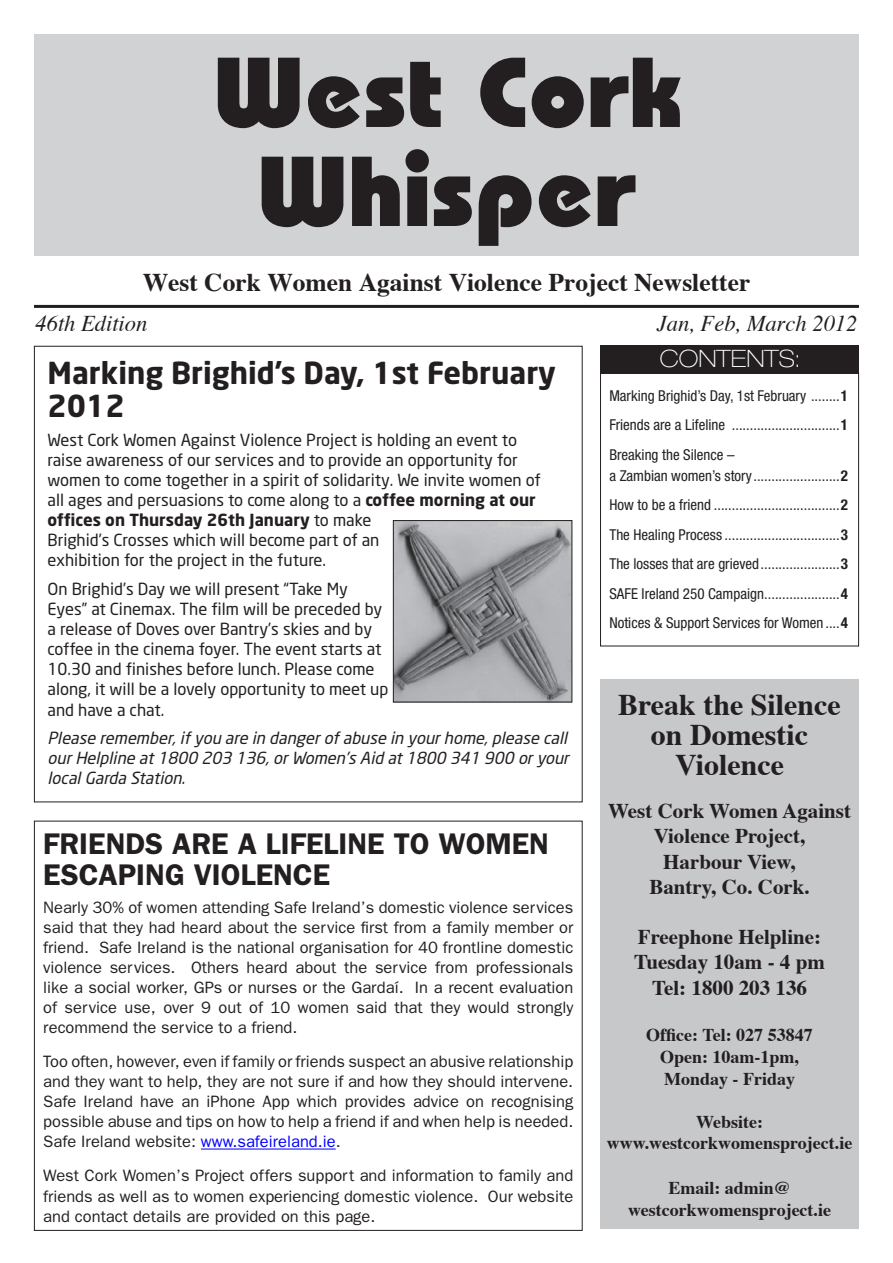
<style>
.page{position:relative;width:893px;height:1263px;background:#fff}
.page>*{position:absolute;margin:0;border:0;box-sizing:border-box;transform-origin:0 0}
.t1{font:800 99px "Bauhaus";color:#231f20}
.t2{font:600 30px/30.5px "Franklin Gothic";color:#231f20}
.t3{font:700 30px/33px "Neo Sans";color:#231f20}
.t4{font:700 30px/30px "Times";color:#231f20;text-align:center}
.t5{font:700 25.5px "Times";color:#231f20}
.t6{font:100 expanded 24px "Helvetica Neue";color:#fff}
.t7{font:italic 22.5px "Times";color:#231f20}
.t8{font:700 21px/25.2px "Times";color:#231f20;text-align:center}
.t9{font:700 18px/21.6px "Times";color:#231f20;text-align:center}
.t10{font:16.5px/20px "Franklin Gothic";color:#231f20;text-align:justify}
.t11{font:16.5px/20.1px "Neo Sans";color:#231f20}
.t12{font:italic 16.5px/20.1px "Neo Sans";color:#231f20;text-align:justify}
.t13{font:condensed 15px/21px "Helvetica Neue";color:#231f20}
.s1{font-weight:700}
.s2{color:#00f}
</style>
<div class="page">
<div style="left:34px;top:34px;width:825px;height:222px;background:#d1d2d4"></div>
<hr style="left:34px;top:305px;width:825px;height:3px;background:#231f20">
<div style="left:600px;top:373px;width:259px;height:273px;border:1px solid #231f20"></div>
<div style="left:600px;top:679px;width:259px;height:550px;background:#c7c8ca"></div>
<div style="left:600px;top:345px;width:259px;height:28px;background:#231f20"></div>
<hr style="left:201px;top:1148px;width:135px;height:1px;background:#00f">
<img style="left:395px;top:522px;width:175px;height:178px">
<div style="left:393px;top:520px;width:179px;height:182px;border:1px solid #231f20"></div>
<p class="t1" style="left:213px;top:34px;width:473px">West Cork</p>
<p class="t1" style="left:257px;top:133px;width:381px">Whisper</p>
<p class="t5" style="left:143px;top:265px;width:609px">West Cork Women Against Violence Project Newsletter</p>
<p class="t7" style="left:36px;top:310px;width:113px">46th Edition</p>
<p class="t7" style="left:657px;top:310px;width:202px">Jan, Feb, March 2012</p>
<p class="t3" style="left:48px;top:356px;width:510px">Marking Brighid’s Day, 1st February<br>2012</p>
<p class="t11" style="left:48px;top:429px;width:495px">West Cork Women Against Violence Project is holding an event to raise awareness of our services and to provide an opportunity for women to come together in a spirit of solidarity. We invite women of all ages and persuasions to come along to a <span class="s1">coffee morning at our offices on Thursday 26th January</span> to make<br>Brighid’s Crosses which will become part of an<br>exhibition for the project in the future.</p>
<p class="t11" style="left:48px;top:579px;width:342px">On Brighid’s Day we will present “Take My Eyes” at Cinemax. The film will be preceded by a release of Doves over Bantry’s skies and by coffee in the cinema foyer. The event starts at 10.30 and finishes before lunch. Please come along, it will be a lovely opportunity to meet up and have a chat.</p>
<p class="t12" style="left:48px;top:728px;width:527px">Please remember,ifyou are in dangerofabuse in yourhome,please call ourHelpline at1800 203 136,orWomen’sAid at1800 341 900 oryour localGarda Station.</p>
<p class="t6" style="left:660px;top:344px;width:142px">CONTENTS:</p>
<p class="t13" style="left:609px;top:385px;width:240px">Marking Brighid’s Day, 1st February ........<span class="s1">1</span></p>
<p class="t13" style="left:609px;top:414px;width:240px">Friends are a Lifeline ..............................<span class="s1">1</span></p>
<p class="t13" style="left:609px;top:444px;width:240px">Breaking the Silence –<br>a Zambian women’s story........................<span class="s1">2</span></p>
<p class="t13" style="left:609px;top:494px;width:240px">How to be a friend ...................................<span class="s1">2</span></p>
<p class="t13" style="left:609px;top:524px;width:240px">The Healing Process ................................<span class="s1">3</span></p>
<p class="t13" style="left:609px;top:553px;width:240px">The losses that are grieved......................<span class="s1">3</span></p>
<p class="t13" style="left:609px;top:583px;width:240px">SAFE Ireland 250 Campaign.....................<span class="s1">4</span></p>
<p class="t13" style="left:609px;top:613px;width:240px">Notices &amp; Support Services for Women ....<span class="s1">4</span></p>
<p class="t4" style="left:618px;top:691px;width:224px">Break the Silence on Domestic<br>Violence</p>
<p class="t8" style="left:608px;top:799px;width:244px">West Cork Women Against<br>Violence Project,</p>
<p class="t8" style="left:663px;top:850px;width:134px">Harbour View,</p>
<p class="t8" style="left:649px;top:875px;width:162px">Bantry, Co. Cork.</p>
<p class="t8" style="left:638px;top:925px;width:185px">Freephone Helpline:</p>
<p class="t8" style="left:634px;top:950px;width:192px">Tuesday 10am - 4 pm</p>
<p class="t8" style="left:652px;top:976px;width:156px">Tel: 1800 203 136</p>
<p class="t9" style="left:646px;top:1025px;width:168px">Office: Tel: 027 53847</p>
<p class="t9" style="left:660px;top:1047px;width:140px">Open: 10am-1pm,</p>
<p class="t9" style="left:664px;top:1068px;width:133px">Monday - Friday</p>
<p class="t9" style="left:696px;top:1112px;width:68px">Website:</p>
<p class="t9" style="left:607px;top:1133px;width:247px">www.westcorkwomensproject.ie</p>
<p class="t9" style="left:628px;top:1178px;width:205px">Email: admin@ westcorkwomensproject.ie</p>
<p class="t2" style="left:43px;top:828px;width:507px">FRIENDS ARE A LIFELINE TO WOMEN<br>ESCAPING VIOLENCE</p>
<p class="t10" style="left:43px;top:897px;width:532px">Nearly 30% of women attending Safe Ireland’s domestic violence services said that they had heard about the service first from a family member or friend. Safe Ireland is the national organisation for 40 frontline domestic violence services. Others heard about the service from professionals like a social worker, GPs or nurses or the Gardaí. In a recent evaluation of service use, over 9 out of 10 women said that they would strongly recommend the service to a friend.</p>
<p class="t10" style="left:43px;top:1051px;width:532px">Too often, however, even if family or friends suspect an abusive relationship and they want to help, they are not sure if and how they should intervene.<br>Safe Ireland have an iPhone App which provides advice on recognising possible abuse and tips on how to help a friend if and when help is needed.<br>Safe Ireland website: <span class="s2">www.safeireland.ie</span>.</p>
<p class="t10" style="left:43px;top:1165px;width:531px">West Cork Women’s Project offers support and information to family and friends as well as to women experiencing domestic violence. Our website and contact details are provided on this page.</p>
</div>
